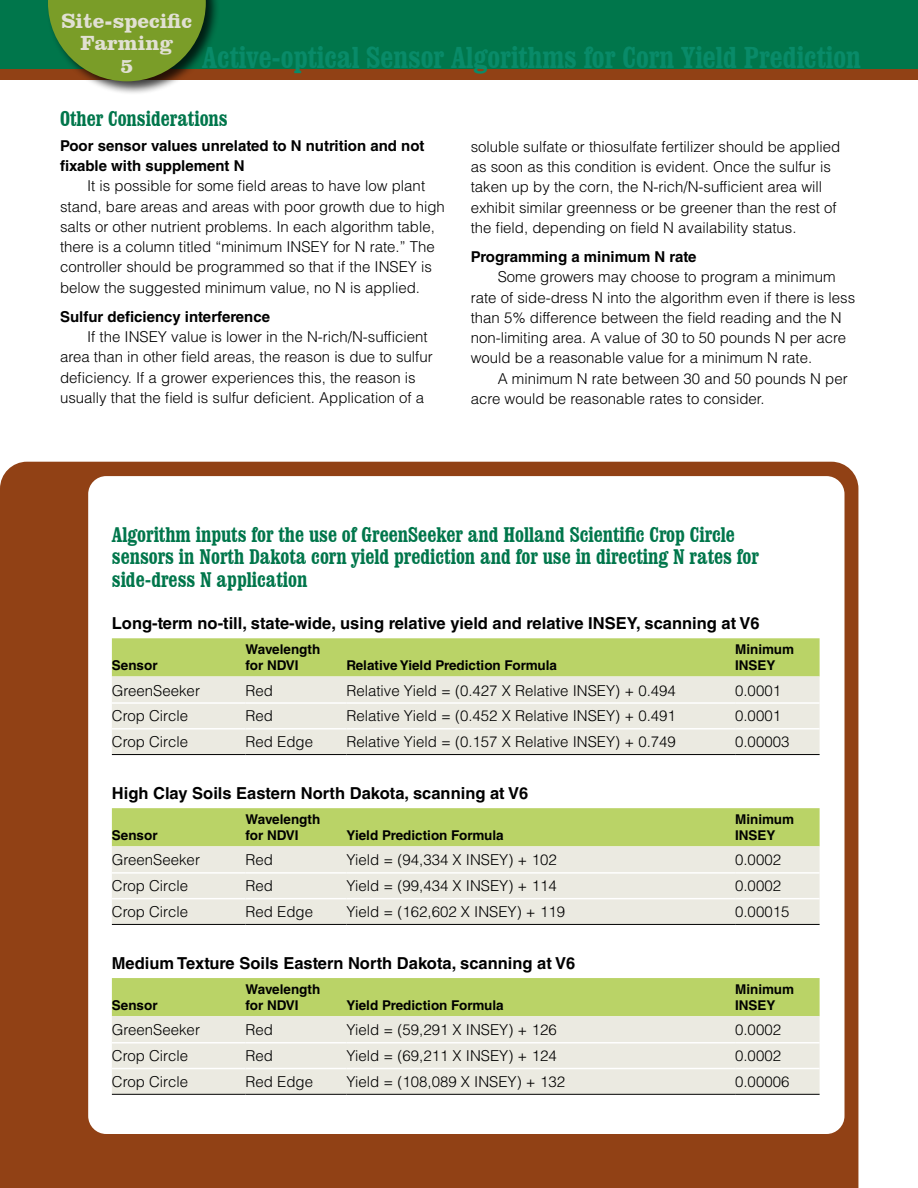
<style>
.page{position:relative;width:918px;height:1188px;background:#fff}
.page>*{position:absolute;margin:0;border:0;box-sizing:border-box;transform-origin:0 0}
.t1{font:700 condensed 30px "Clarendon BT";color:#098b69}
.Subhead_1{font:700 condensed 21px/22.5px "Clarendon BT";color:#00764b}
.t2{font:700 21px/22.5px "Clarendon BT";color:#e1e0d3;text-align:center}
.Body_text{font:700 16.5px "Helvetica LT Std";color:#000}
.Body_text-2{font:300 15px/20.2px "Helvetica LT Std";color:#000}
.Body_text-3{font:700 15px/20.2px "Helvetica LT Std";color:#000}
.Body_text-4{font:700 13.5px/16.5px "Helvetica LT Std";color:#000}
</style>
<div class="page">
<div style="left:0;top:462px;width:858px;height:726px;background:#914115"></div>
<div style="left:88px;top:476px;width:757px;height:658px;background:#fff;border-radius:18px"></div>
<div style="left:0;top:66px;width:918px;height:14px;background:#914115"></div>
<div style="left:0;top:0;width:918px;height:69px;background:#00764b"></div>
<div style="left:46px;top:0;width:174px;height:95px;background:#000;opacity:.75"></div>
<svg style="left:48px;top:0;width:158px;height:81px"></svg>
<div style="left:112px;top:638px;width:708px;height:38px;background:#bad367"></div>
<div style="left:112px;top:676px;width:708px;height:78px;background:#ebeae1"></div>
<hr style="left:112px;top:702px;width:134px;height:2px;background:#fff">
<hr style="left:246px;top:702px;width:100px;height:2px;background:#fff">
<hr style="left:346px;top:702px;width:389px;height:2px;background:#fff">
<hr style="left:735px;top:702px;width:85px;height:2px;background:#fff">
<hr style="left:112px;top:728px;width:134px;height:2px;background:#fff">
<hr style="left:246px;top:728px;width:100px;height:2px;background:#fff">
<hr style="left:346px;top:728px;width:389px;height:2px;background:#fff">
<hr style="left:735px;top:728px;width:85px;height:2px;background:#fff">
<hr style="left:112px;top:754px;width:134px;height:1px;background:#000">
<hr style="left:246px;top:754px;width:100px;height:1px;background:#000">
<hr style="left:346px;top:754px;width:389px;height:1px;background:#000">
<hr style="left:735px;top:754px;width:85px;height:1px;background:#000">
<div style="left:112px;top:808px;width:708px;height:38px;background:#bad367"></div>
<div style="left:112px;top:846px;width:708px;height:78px;background:#ebeae1"></div>
<hr style="left:112px;top:872px;width:134px;height:2px;background:#fff">
<hr style="left:246px;top:872px;width:100px;height:2px;background:#fff">
<hr style="left:346px;top:872px;width:389px;height:2px;background:#fff">
<hr style="left:735px;top:872px;width:85px;height:2px;background:#fff">
<hr style="left:112px;top:898px;width:134px;height:1px;background:#fff">
<hr style="left:246px;top:898px;width:100px;height:1px;background:#fff">
<hr style="left:346px;top:898px;width:389px;height:1px;background:#fff">
<hr style="left:735px;top:898px;width:85px;height:1px;background:#fff">
<hr style="left:112px;top:924px;width:134px;height:1px;background:#000">
<hr style="left:246px;top:924px;width:100px;height:1px;background:#000">
<hr style="left:346px;top:924px;width:389px;height:1px;background:#000">
<hr style="left:735px;top:924px;width:85px;height:1px;background:#000">
<div style="left:112px;top:978px;width:708px;height:38px;background:#bad367"></div>
<div style="left:112px;top:1016px;width:708px;height:78px;background:#ebeae1"></div>
<hr style="left:112px;top:1042px;width:134px;height:2px;background:#fff">
<hr style="left:246px;top:1042px;width:100px;height:2px;background:#fff">
<hr style="left:346px;top:1042px;width:389px;height:2px;background:#fff">
<hr style="left:735px;top:1042px;width:85px;height:2px;background:#fff">
<hr style="left:112px;top:1068px;width:134px;height:1px;background:#fff">
<hr style="left:246px;top:1068px;width:100px;height:1px;background:#fff">
<hr style="left:346px;top:1068px;width:389px;height:1px;background:#fff">
<hr style="left:735px;top:1068px;width:85px;height:1px;background:#fff">
<hr style="left:112px;top:1094px;width:134px;height:1px;background:#000">
<hr style="left:246px;top:1094px;width:100px;height:1px;background:#000">
<hr style="left:346px;top:1094px;width:389px;height:1px;background:#000">
<hr style="left:735px;top:1094px;width:85px;height:1px;background:#000">
<h2 class="t2" style="left:61px;top:9px;width:132px">Site-specific<br>Farming<br>5</h2>
<p class="Subhead_1" style="left:60px;top:107px;width:169px">Other Considerations</p>
<p class="Body_text-3" style="left:60px;top:135px;width:366px">Poor sensor values unrelated to N nutrition and not fixable with supplement N</p>
<p class="Body_text-2" style="left:60px;top:176px;width:386px;text-indent:27px">It is possible for some field areas to have low plant stand, bare areas and areas with poor growth due to high salts or other nutrient problems. In each algorithm table, there is a column titled “minimum INSEY for N rate.” The controller should be programmed so that if the INSEY is below the suggested minimum value, no N is applied.</p>
<p class="Body_text-3" style="left:60px;top:306px;width:212px">Sulfur deficiency interference</p>
<p class="Body_text-2" style="left:60px;top:327px;width:374px;text-indent:27px">If the INSEY value is lower in the N-rich/N-sufficient area than in other field areas, the reason is due to sulfur deficiency. If a grower experiences this, the reason is usually that the field is sulfur deficient. Application of a</p>
<h1 class="t1" style="left:202px;top:39px;width:660px">Active-optical Sensor Algorithms for Corn Yield Prediction</h1>
<p class="Body_text-2" style="left:471px;top:136px;width:371px">soluble sulfate or thiosulfate fertilizer should be applied as soon as this condition is evident. Once the sulfur is taken up by the corn, the N-rich/N-sufficient area will exhibit similar greenness or be greener than the rest of the field, depending on field N availability status.</p>
<p class="Body_text-3" style="left:471px;top:246px;width:227px">Programming a minimum N rate</p>
<p class="Body_text-2" style="left:471px;top:267px;width:386px;text-indent:27px">Some growers may choose to program a minimum rate of side-dress N into the algorithm even if there is less than 5% difference between the field reading and the N non-limiting area. A value of 30 to 50 pounds N per acre would be a reasonable value for a minimum N rate.</p>
<p class="Body_text-2" style="left:471px;top:368px;width:379px;text-indent:27px">A minimum N rate between 30 and 50 pounds N per acre would be reasonable rates to consider.</p>
<p class="Subhead_1" style="left:112px;top:523px;width:649px">Algorithm inputs for the use of GreenSeeker and Holland Scientific Crop Circle sensors in North Dakota corn yield prediction and for use in directing N rates for side-dress N application</p>
<p class="Body_text" style="left:112px;top:613px;width:649px">Long-term no-till, state-wide, using relative yield and relative INSEY, scanning at V6</p>
<p class="Body_text-4" style="left:112px;top:657px;width:47px">Sensor</p>
<p class="Body_text-4" style="left:735px;top:641px;width:60px">Minimum<br>INSEY</p>
<p class="Body_text-4" style="left:246px;top:641px;width:76px">Wavelength for NDVI</p>
<p class="Body_text-4" style="left:346px;top:657px;width:212px">Relative Yield Prediction Formula</p>
<p class="Body_text-2" style="left:112px;top:680px;width:90px">GreenSeeker</p>
<p class="Body_text-2" style="left:246px;top:680px;width:29px">Red</p>
<p class="Body_text-2" style="left:346px;top:680px;width:331px">Relative Yield = (0.427 X Relative INSEY) + 0.494</p>
<p class="Body_text-2" style="left:735px;top:680px;width:47px">0.0001</p>
<p class="Body_text-2" style="left:112px;top:706px;width:78px">Crop Circle</p>
<p class="Body_text-2" style="left:246px;top:706px;width:29px">Red</p>
<p class="Body_text-2" style="left:346px;top:706px;width:331px">Relative Yield = (0.452 X Relative INSEY) + 0.491</p>
<p class="Body_text-2" style="left:735px;top:706px;width:47px">0.0001</p>
<p class="Body_text-2" style="left:112px;top:731px;width:78px">Crop Circle</p>
<p class="Body_text-2" style="left:246px;top:731px;width:69px">Red Edge</p>
<p class="Body_text-2" style="left:346px;top:731px;width:331px">Relative Yield = (0.157 X Relative INSEY) + 0.749</p>
<p class="Body_text-2" style="left:735px;top:731px;width:56px">0.00003</p>
<p class="Body_text" style="left:112px;top:783px;width:418px">High Clay Soils Eastern North Dakota, scanning at V6</p>
<p class="Body_text-4" style="left:112px;top:827px;width:47px">Sensor</p>
<p class="Body_text-4" style="left:735px;top:811px;width:60px">Minimum<br>INSEY</p>
<p class="Body_text-4" style="left:246px;top:811px;width:76px">Wavelength for NDVI</p>
<p class="Body_text-4" style="left:346px;top:827px;width:159px">Yield Prediction Formula</p>
<p class="Body_text-2" style="left:112px;top:850px;width:90px">GreenSeeker</p>
<p class="Body_text-2" style="left:246px;top:850px;width:29px">Red</p>
<p class="Body_text-2" style="left:346px;top:850px;width:212px">Yield = (94,334 X INSEY) + 102</p>
<p class="Body_text-2" style="left:735px;top:850px;width:47px">0.0002</p>
<p class="Body_text-2" style="left:112px;top:876px;width:78px">Crop Circle</p>
<p class="Body_text-2" style="left:246px;top:876px;width:29px">Red</p>
<p class="Body_text-2" style="left:346px;top:876px;width:212px">Yield = (99,434 X INSEY) + 114</p>
<p class="Body_text-2" style="left:735px;top:876px;width:47px">0.0002</p>
<p class="Body_text-2" style="left:112px;top:901px;width:78px">Crop Circle</p>
<p class="Body_text-2" style="left:246px;top:901px;width:69px">Red Edge</p>
<p class="Body_text-2" style="left:346px;top:901px;width:220px">Yield = (162,602 X INSEY) + 119</p>
<p class="Body_text-2" style="left:735px;top:901px;width:56px">0.00015</p>
<p class="Body_text" style="left:112px;top:953px;width:465px">Medium Texture Soils Eastern North Dakota, scanning at V6</p>
<p class="Body_text-4" style="left:112px;top:997px;width:47px">Sensor</p>
<p class="Body_text-4" style="left:735px;top:981px;width:60px">Minimum<br>INSEY</p>
<p class="Body_text-4" style="left:246px;top:981px;width:76px">Wavelength for NDVI</p>
<p class="Body_text-4" style="left:346px;top:997px;width:159px">Yield Prediction Formula</p>
<p class="Body_text-2" style="left:112px;top:1020px;width:90px">GreenSeeker</p>
<p class="Body_text-2" style="left:246px;top:1020px;width:29px">Red</p>
<p class="Body_text-2" style="left:346px;top:1020px;width:212px">Yield = (59,291 X INSEY) + 126</p>
<p class="Body_text-2" style="left:735px;top:1020px;width:47px">0.0002</p>
<p class="Body_text-2" style="left:112px;top:1045px;width:78px">Crop Circle</p>
<p class="Body_text-2" style="left:246px;top:1045px;width:29px">Red</p>
<p class="Body_text-2" style="left:346px;top:1045px;width:212px">Yield = (69,211 X INSEY) + 124</p>
<p class="Body_text-2" style="left:735px;top:1045px;width:47px">0.0002</p>
<p class="Body_text-2" style="left:112px;top:1071px;width:78px">Crop Circle</p>
<p class="Body_text-2" style="left:246px;top:1071px;width:69px">Red Edge</p>
<p class="Body_text-2" style="left:346px;top:1071px;width:220px">Yield = (108,089 X INSEY) + 132</p>
<p class="Body_text-2" style="left:735px;top:1071px;width:56px">0.00006</p>
</div>
